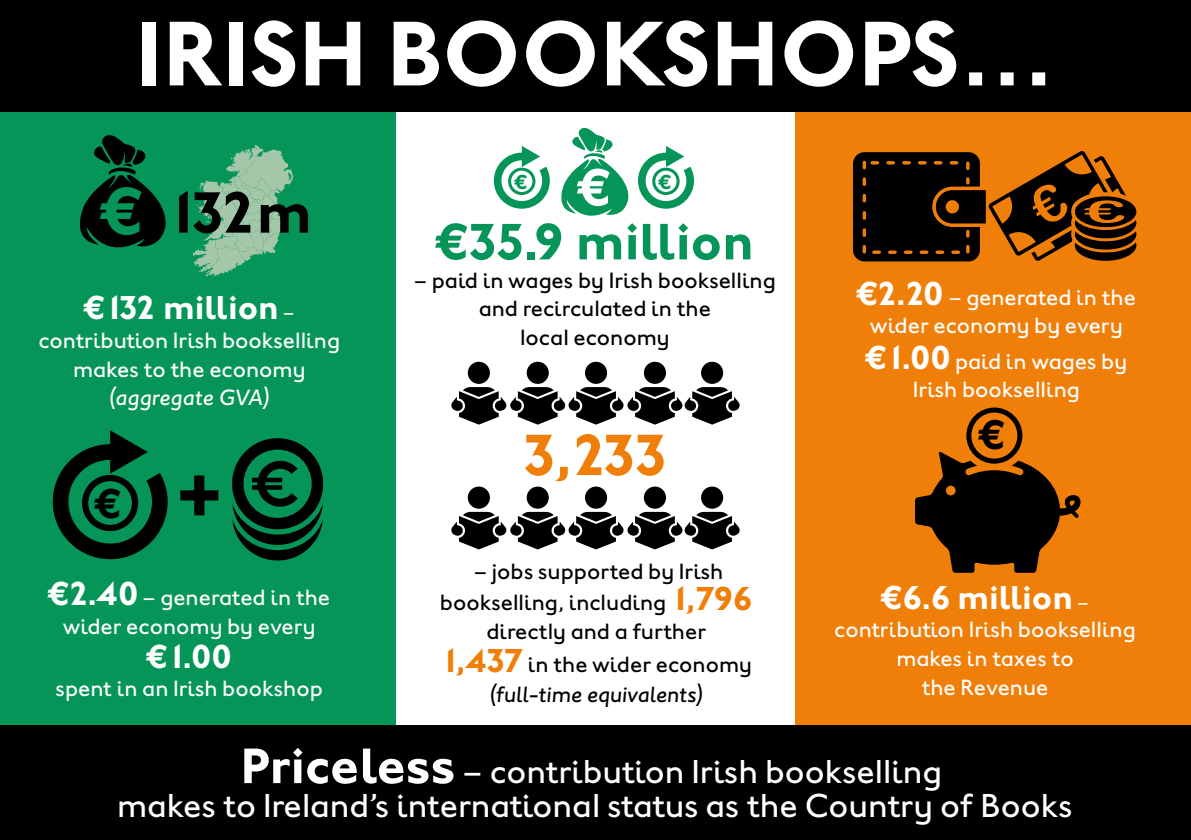
<style>
.page{position:relative;width:1191px;height:840px;background:#fff}
.page>*{position:absolute;margin:0;border:0;box-sizing:border-box;transform-origin:0 0}
.t1{font:94.6px "Johnston ITC Bold OS";color:#fff}
.t2{font:700 60px "Johnston ITC";color:#000}
.t3{font:700 59.8px "Johnston ITC";color:#f07f09}
.t4{font:700 53.8px "Johnston ITC";color:#fff}
.t5{font:700 52.8px "Johnston ITC";color:#059558}
.t6{font:700 42.8px "Johnston ITC";color:#000}
.t7{font:700 42.6px "Johnston ITC";color:#000}
.t8{font:34.2px/34.2px "Johnston ITC Medium OS";color:#fff;text-align:center}
.t9{font:700 34.2px "Johnston ITC";color:#fff}
.t10{font:22.8px/28.6px "Johnston ITC Medium OS";color:#fff;text-align:center}
.t11{font:22.8px/28.6px "Johnston ITC Medium OS";color:#000;text-align:center}
.t12{font:italic 500 22.8px "Johnston ITC";color:#000}
.t13{font:italic 500 22.8px "Johnston ITC";color:#fff}
.t14{font:700 20.8px "Johnston ITC";color:#059558}
.s1{font-size:68.8px;color:#059558}
.s2{font-family:"Johnston ITC Medium OS";font-weight:400;font-size:20px}
.s3{font-family:"Johnston ITC Bold OS";font-weight:400;font-size:93.4px}
.s4{font-family:"Johnston ITC";font-weight:700;font-size:34.2px}
.s5{font-family:"Johnston ITC";font-weight:700;font-size:34.2px;color:#f07f09}
.s6{font-family:"Johnston ITC";font-weight:700;font-size:51.4px}
</style>
<div class="page">
<div style="left:0;top:0;width:395px;height:839px;background:#059558"></div>
<div style="left:795px;top:0;width:396px;height:839px;background:#f07f09"></div>
<div style="left:0;top:0;width:1191px;height:112px;background:#000"></div>
<div style="left:0;top:725px;width:1191px;height:114px;background:#000"></div>
<svg style="left:451px;top:361px;width:289px;height:63px"></svg>
<svg style="left:451px;top:486px;width:289px;height:63px"></svg>
<svg style="left:53px;top:430px;width:115px;height:129px"></svg>
<svg style="left:190px;top:145px;width:103px;height:132px"></svg>
<svg style="left:80px;top:135px;width:86px;height:113px"></svg>
<svg style="left:494px;top:127px;width:200px;height:89px"></svg>
<div style="left:232px;top:438px;width:91px;height:91px;background:#000;border-radius:50%"></div>
<div style="left:243px;top:449px;width:69px;height:68px;background:#059558;border-radius:50%"></div>
<svg style="left:232px;top:460px;width:91px;height:100px"></svg>
<svg style="left:853px;top:151px;width:283px;height:110px"></svg>
<svg style="left:915px;top:407px;width:165px;height:165px"></svg>
<h1 class="t1" style="left:135px;top:-3px;width:921px">IRISH BOOKSHOPS…</h1>
<h2 class="t2" style="left:101px;top:176px;width:213px"><span class="s1">€</span> 132m</h2>
<h3 class="t9" style="left:84px;top:287px;width:212px">€132 million <span class="s2">–</span></h3>
<p class="t10" style="left:38px;top:325px;width:303px">contribution Irish bookselling makes to the economy</p>
<p class="t13" style="left:109px;top:384px;width:163px">(aggregate GVA)</p>
<h3 class="t6" style="left:95px;top:477px;width:136px">€ <span class="s3">+</span></h3>
<p class="t10" style="left:48px;top:582px;width:283px"><span class="s4">€2.40</span> – generated in the wider economy by every</p>
<h3 class="t9" style="left:147px;top:635px;width:87px">€1.00</h3>
<p class="t10" style="left:56px;top:674px;width:269px">spent in an Irish bookshop</p>
<h3 class="t4" style="left:577px;top:155px;width:34px">€</h3>
<p class="t14" style="left:514px;top:169px;width:14px">€</p>
<p class="t14" style="left:658px;top:169px;width:14px">€</p>
<h3 class="t5" style="left:436px;top:210px;width:319px">€35.9 million</h3>
<p class="t11" style="left:414px;top:266px;width:363px">– paid in wages by Irish bookselling and recirculated in the<br>local economy</p>
<h3 class="t3" style="left:522px;top:418px;width:149px">3,233</h3>
<p class="t11" style="left:440px;top:555px;width:314px;line-height:31.4px">– jobs supported by Irish bookselling, including <span class="s5">1,796</span></p>
<p class="t11" style="left:440px;top:614px;width:313px;line-height:32.8px">directly and a further<br><span class="s5">1,437</span> in the wider economy</p>
<p class="t12" style="left:489px;top:680px;width:216px">(full-time equivalents)</p>
<p class="t10" style="left:857px;top:282px;width:281px"><span class="s4">€2.20</span> – generated in the wider economy by every</p>
<p class="t10" style="left:865px;top:346px;width:263px"><span class="s4">€1.00</span> paid in wages by<br>Irish bookselling</p>
<h3 class="t7" style="left:978px;top:409px;width:27px">€</h3>
<h3 class="t9" style="left:881px;top:576px;width:209px">€6.6 million <span class="s2">–</span></h3>
<p class="t10" style="left:834px;top:615px;width:303px">contribution Irish bookselling makes in taxes to<br>the Revenue</p>
<h3 class="t8" style="left:117px;top:753px;width:957px"><span class="s6">Priceless</span> – contribution Irish bookselling<br>makes to Ireland’s international status as the Country of Books</h3>
</div>
